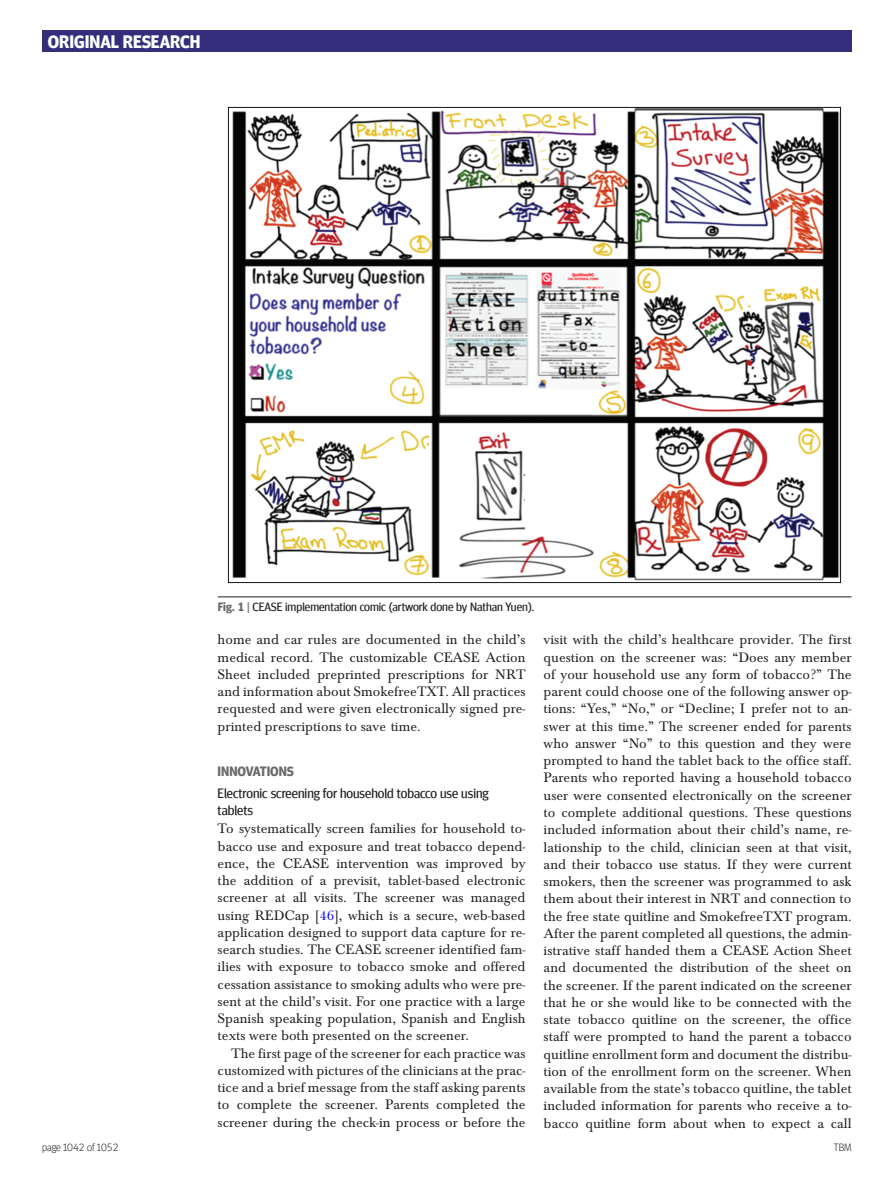
<style>
.page{position:relative;width:894px;height:1186px;background:#fff}
.page>*{position:absolute;margin:0;border:0;box-sizing:border-box;transform-origin:0 0}
.t1{font:700 18px "Meta Headline Offc";color:#fff}
.t2{font:14.25px/17.2px "Baskerville EF";color:#231f20;text-align:justify}
.t3{font:13.5px/16.5px "Meta Headline Offc";color:#231f20}
.t4{font:700 13.5px "Meta Headline Offc";color:#6b6a68}
.t5{font:12px "Meta Headline Offc";color:#231f20}
.t6{font:300 10.5px "Meta Headline Offc";color:#231f20}
.s1{font-weight:700;color:#6b6a68}
.s2{color:#6b6a68}
.s3{color:#00f}
</style>
<div class="page">
<div style="left:42px;top:30px;width:809px;height:21px;background:#332d7b"></div>
<hr style="left:218px;top:596px;width:633px;height:1px;background:#231f20">
<img style="left:227px;top:107px;width:614px;height:477px">
<p class="t1" style="left:48px;top:31px;width:154px">ORIGINAL RESEARCH</p>
<p class="t5" style="left:218px;top:600px;width:318px"><span class="s1">Fig. 1</span> <span class="s2">|</span> CEASE implementation comic (artwork done by Nathan Yuen).</p>
<p class="t2" style="left:217px;top:631px;width:309px">home and car rules are documented in the child’s medical record. The customizable CEASE Action Sheet included preprinted prescriptions for NRT and information about SmokefreeTXT. All practices requested and were given electronically signed pre&shy;printed prescriptions to save time.</p>
<p class="t4" style="left:217px;top:763px;width:78px">INNOVATIONS</p>
<p class="t3" style="left:217px;top:785px;width:272px">Electronic screening for household tobacco use using tablets</p>
<p class="t2" style="left:217px;top:820px;width:309px">To systematically screen families for household to&shy;bacco use and exposure and treat tobacco depend&shy;ence, the CEASE intervention was improved by the addition of a previsit, tablet-based electronic screener at all visits. The screener was managed using REDCap [<span class="s3">46</span>], which is a secure, web-based application designed to support data capture for re&shy;search studies. The CEASE screener identified fam&shy;ilies with exposure to tobacco smoke and offered cessation assistance to smoking adults who were pre&shy;sent at the child’s visit. For one practice with a large Spanish speaking population, Spanish and English texts were both presented on the screener.</p>
<p class="t2" style="left:217px;top:1045px;width:309px;text-indent:13px">The first page of the screener for each practice was customized with pictures of the clinicians at the prac&shy;tice and a brief message from the staff asking parents to complete the screener. Parents completed the screener during the check-in process or before the</p>
<p class="t2" style="left:543px;top:631px;width:309px">visit with the child’s healthcare provider. The first question on the screener was: “Does any member of your household use any form of tobacco?” The parent could choose one of the following answer op&shy;tions: “Yes,” “No,” or “Decline; I prefer not to an&shy;swer at this time.” The screener ended for parents who answer “No” to this question and they were prompted to hand the tablet back to the office staff.<br>Parents who reported having a household tobacco user were consented electronically on the screener to complete additional questions. These questions included information about their child’s name, re&shy;lationship to the child, clinician seen at that visit, and their tobacco use status. If they were current smokers, then the screener was programmed to ask them about their interest in NRT and connection to the free state quitline and SmokefreeTXT program.<br>After the parent completed all questions, the admin&shy;istrative staff handed them a CEASE Action Sheet and documented the distribution of the sheet on the screener. If the parent indicated on the screener that he or she would like to be connected with the state tobacco quitline on the screener, the office staff were prompted to hand the parent a tobacco quitline enrollment form and document the distribu&shy;tion of the enrollment form on the screener. When available from the state’s tobacco quitline, the tablet included information for parents who receive a to&shy;bacco quitline form about when to expect a call</p>
<p class="t6" style="left:42px;top:1141px;width:78px">page 1042 of 1052</p>
<p class="t6" style="left:833px;top:1141px;width:19px">TBM</p>
</div>
